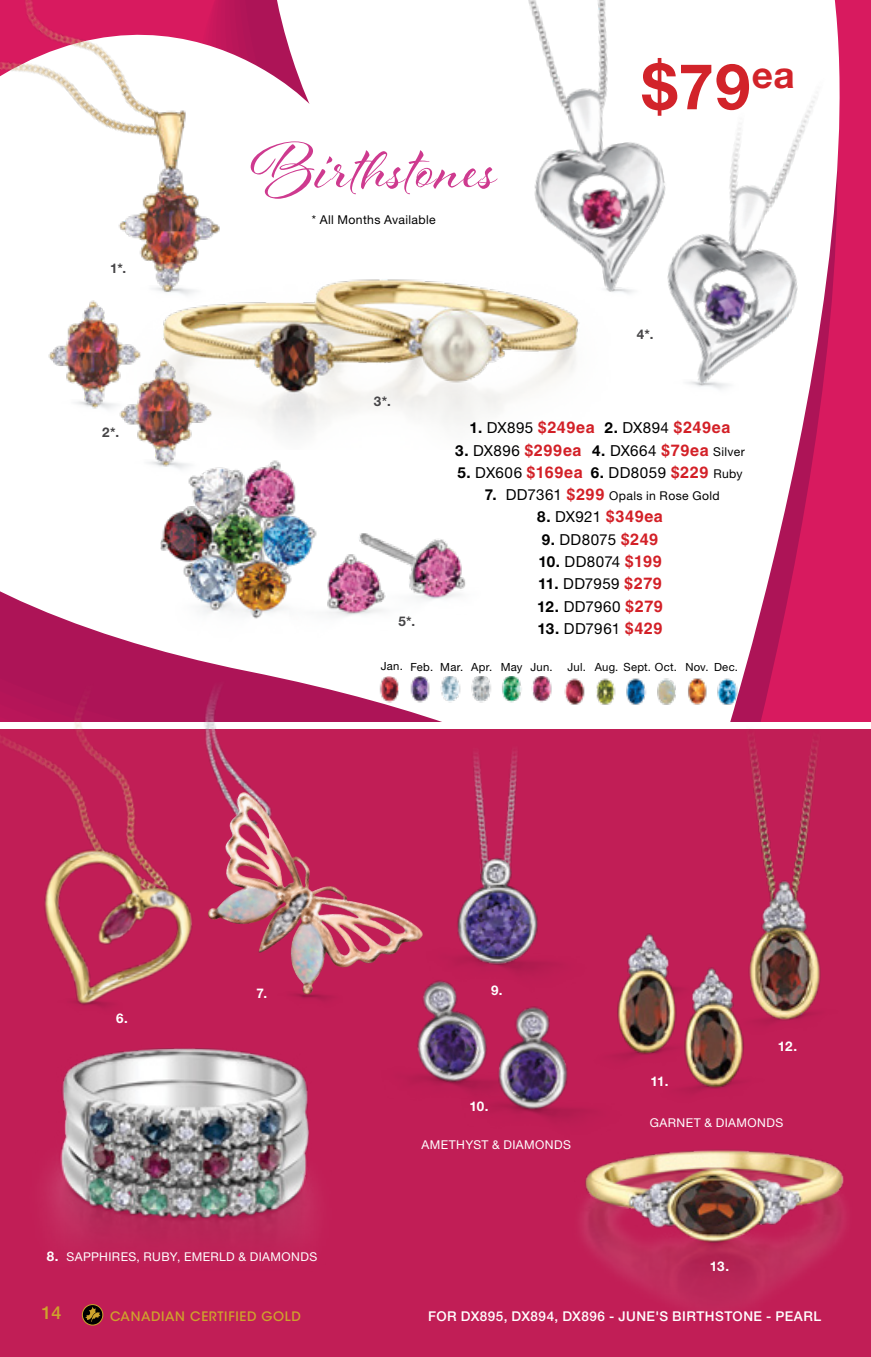
<style>
.page{position:relative;width:871px;height:1357px;background:#fff}
.page>*{position:absolute;margin:0;border:0;box-sizing:border-box;transform-origin:0 0}
.t1{font:69.98px "Al Fresco";letter-spacing:.02em;color:#ce3a8f}
.t2{font:700 63.45px "Helvetica Neue LT Std";color:#d2232a}
.t3{font:500 18px "Helvetica Neue LT Std";color:#cea32c}
.t4{font:700 16.2px "Helvetica LT Std";letter-spacing:.035em;color:#d32027}
.t5{font:15.3px "Helvetica Neue LT Std";letter-spacing:.03em;color:#000}
.t6{font:500 13.5px "Helvetica Neue LT Std";letter-spacing:.035em;color:#fff}
.t7{font:700 13.28px "Helvetica Neue LT Std";color:#fff}
.t8{font:700 13.28px "Helvetica Neue LT Std";color:#464547}
.t9{font:500 13.05px "ITC Avant Garde Std";letter-spacing:.05em;color:#cea32c}
.t10{font:12.15px "Helvetica Neue LT Std";letter-spacing:.035em;color:#fff}
.t11{font:12.15px "Helvetica Neue LT Std";letter-spacing:.03em;color:#000}
.t12{font:11.25px "Helvetica Neue LT Std";letter-spacing:.025em;color:#000}
.s1{font-family:"Helvetica Neue LT Std";font-size:15.3px;color:#000}
.s2{font-family:"Helvetica Neue LT Std";font-weight:400;font-size:15.3px;color:#000}
.s3{font-family:"Helvetica Neue LT Std";font-weight:400;font-size:12.15px;color:#000}
.s4{font-weight:700}
.s5{font-family:"Helvetica LT Std";font-weight:700;font-size:16.2px;color:#d32027}
.s6{font-size:12.15px}
.s7{font-weight:700;font-size:15.3px}
.s8{font-size:15.3px}
.s9{font-weight:700;font-size:13.28px}
</style>
<div class="page">
<div style="left:0;top:730px;width:871px;height:627px;background:#c11e56"></div>
<svg style="left:255px;top:0;width:616px;height:721px"></svg>
<img style="left:472px;top:729px;width:87px;height:68px">
<img style="left:0;top:542px;width:232px;height:245px">
<img style="left:44px;top:787px;width:149px;height:221px">
<img style="left:476px;top:0;width:229px;height:244px">
<img style="left:614px;top:46px;width:257px;height:371px">
<img style="left:0;top:0;width:255px;height:87px">
<img style="left:63px;top:50px;width:181px;height:194px">
<img style="left:148px;top:450px;width:28px;height:17px">
<img style="left:48px;top:300px;width:54px;height:109px">
<img style="left:102px;top:244px;width:520px;height:206px">
<img style="left:161px;top:459px;width:170px;height:191px">
<img style="left:290px;top:517px;width:190px;height:126px">
<img style="left:171px;top:668px;width:205px;height:177px">
<img style="left:207px;top:751px;width:192px;height:245px">
<img style="left:47px;top:1048px;width:267px;height:190px">
<img style="left:382px;top:946px;width:96px;height:146px">
<img style="left:478px;top:1006px;width:105px;height:114px">
<img style="left:400px;top:797px;width:152px;height:207px">
<img style="left:578px;top:1015px;width:5px;height:79px">
<img style="left:581px;top:1149px;width:264px;height:158px">
<img style="left:752px;top:919px;width:69px;height:104px">
<img style="left:684px;top:953px;width:89px;height:140px">
<img style="left:617px;top:933px;width:79px;height:146px">
<img style="left:698px;top:711px;width:173px;height:208px">
<svg style="left:82px;top:1304px;width:21px;height:21px"></svg>
<div style="left:82px;top:1304px;width:21px;height:21px;border:1px solid #cea32c;border-radius:50%"></div>
<svg style="left:85px;top:1306px;width:16px;height:16px"></svg>
<img style="left:561px;top:677px;width:177px;height:34px">
<img style="left:375px;top:677px;width:178px;height:34px">
<p class="t8" style="left:110px;top:260px;width:18px">1*.</p>
<p class="t8" style="left:102px;top:424px;width:19px">2*.</p>
<h1 class="t1" style="left:251px;top:122px;width:248px">Birthstones</h1>
<p class="t11" style="left:312px;top:212px;width:126px">* All Months Available</p>
<p class="t8" style="left:374px;top:393px;width:18px">3*.</p>
<h2 class="t2" style="left:642px;top:47px;width:154px">$79<sup>ea</sup></h2>
<p class="t8" style="left:637px;top:326px;width:18px">4*.</p>
<p class="t8" style="left:398px;top:613px;width:18px">5*.</p>
<p class="t4" style="left:469px;top:418px;width:262px"><span class="s1">1.</span> <span class="s2">DX895</span> $249ea <span class="s1">2.</span> <span class="s2">DX894</span> $249ea</p>
<p class="t4" style="left:455px;top:440px;width:291px"><span class="s1">3.</span> <span class="s2">DX896</span> $299ea <span class="s1">4.</span> <span class="s2">DX664</span> $79ea <span class="s3">Silver</span></p>
<p class="t5" style="left:457px;top:463px;width:287px"><span class="s4">5.</span> DX606 <span class="s5">$169ea</span> <span class="s4">6.</span> DD8059 <span class="s5">$229</span> <span class="s6">Ruby</span></p>
<p class="t11" style="left:485px;top:488px;width:236px"><span class="s7">7.</span> <span class="s8">DD7361</span> <span class="s5">$299</span> Opals in Rose Gold</p>
<p class="t4" style="left:537px;top:507px;width:127px"><span class="s1">8.</span> <span class="s2">DX921</span> $349ea</p>
<p class="t5" style="left:542px;top:530px;width:118px"><span class="s4">9.</span> DD8075 <span class="s5">$249</span></p>
<p class="t5" style="left:538px;top:552px;width:125px"><span class="s4">10.</span> DD8074 <span class="s5">$199</span></p>
<p class="t5" style="left:538px;top:575px;width:125px"><span class="s4">11.</span> DD7959 <span class="s5">$279</span></p>
<p class="t5" style="left:537px;top:597px;width:127px"><span class="s4">12.</span> DD7960 <span class="s5">$279</span></p>
<p class="t5" style="left:537px;top:619px;width:127px"><span class="s4">13.</span> DD7961 <span class="s5">$429</span></p>
<p class="t12" style="left:381px;top:660px;width:173px">Jan. Feb. Mar. Apr. May Jun.</p>
<p class="t12" style="left:567px;top:660px;width:172px">Jul. Aug. Sept. Oct. Nov. Dec.</p>
<p class="t7" style="left:116px;top:1009px;width:13px">6.</p>
<p class="t7" style="left:256px;top:984px;width:12px">7.</p>
<p class="t7" style="left:491px;top:982px;width:13px">9.</p>
<p class="t7" style="left:469px;top:1098px;width:21px">10.</p>
<p class="t10" style="left:421px;top:1138px;width:151px">AMETHYST &amp; DIAMONDS</p>
<p class="t7" style="left:650px;top:1073px;width:20px">11.</p>
<p class="t7" style="left:778px;top:1038px;width:21px">12.</p>
<p class="t10" style="left:650px;top:1115px;width:135px">GARNET &amp; DIAMONDS</p>
<p class="t10" style="left:47px;top:1249px;width:272px"><span class="s9">8.</span> SAPPHIRES, RUBY, EMERLD &amp; DIAMONDS</p>
<p class="t3" style="left:41px;top:1302px;width:22px">14</p>
<p class="t9" style="left:110px;top:1307px;width:192px">CANADIAN CERTIFIED GOLD</p>
<p class="t7" style="left:710px;top:1258px;width:21px">13.</p>
<p class="t6" style="left:428px;top:1307px;width:394px">FOR DX895, DX894, DX896 - JUNE'S BIRTHSTONE - PEARL</p>
</div>
